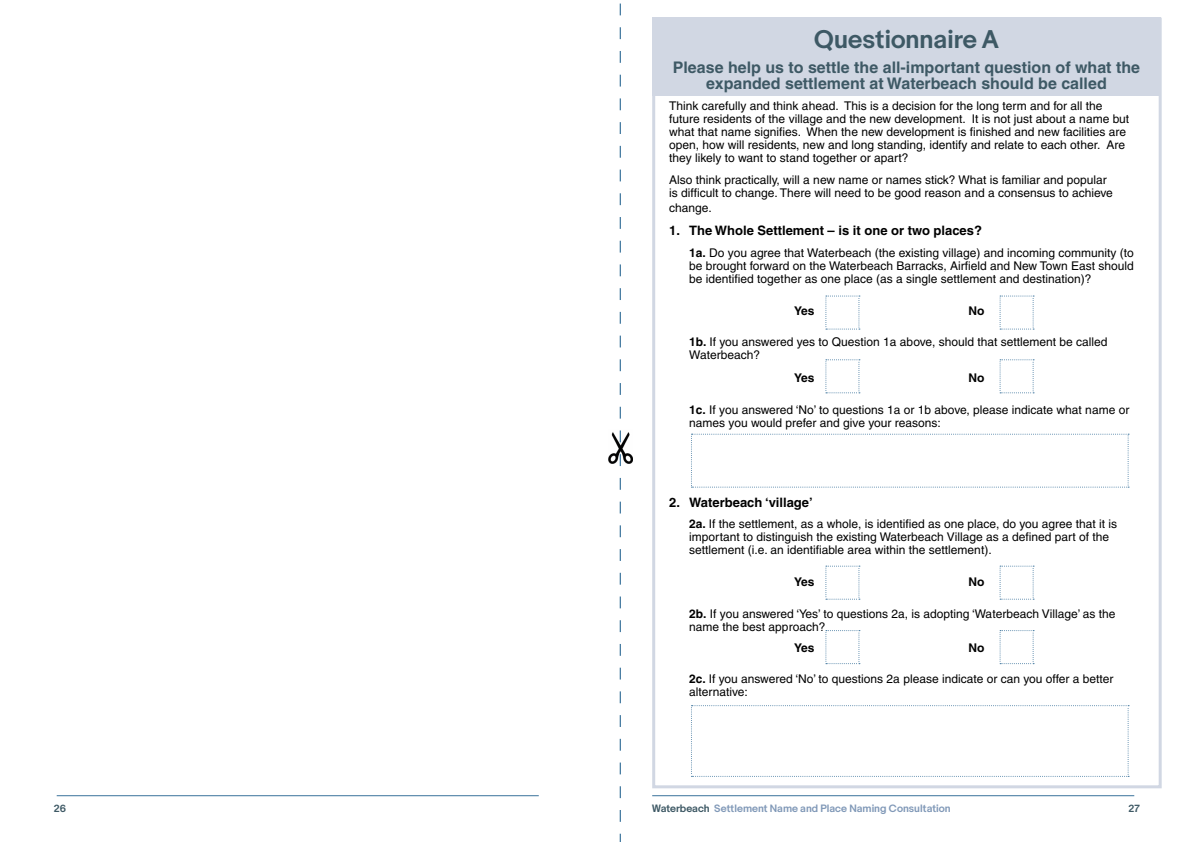
<style>
.page{position:relative;width:1191px;height:842px;background:#fff}
.page>*{position:absolute;margin:0;border:0;box-sizing:border-box;transform-origin:0 0}
.Heading_4{font:600 24px "Capital";color:#3e5965}
.body{font:700 16px/16px "Helvetica";color:#3e5965;text-align:center}
.body-2{font:700 13px "Helvetica";color:#000}
.tab_annex{font:12px/13px "Helvetica";color:#000}
.body-3{font:12px/13px "Helvetica";color:#000}
.tab_annex-2{font:700 12px "Helvetica";color:#000}
.t1{font:600 10px "Capital";color:#8199b8}
.t2{font:600 10px "Capital";color:#3e5965}
.s1{font-weight:700}
.s2{color:#3e5965}
</style>
<div class="page">
<hr style="left:57px;top:795px;width:482px;height:1px;background:#3a729b">
<hr style="left:652px;top:795px;width:482px;height:1px;background:#3a729b">
<svg style="left:619px;top:4px;width:2px;height:838px"></svg>
<img style="left:608px;top:429px;width:24px;height:34px">
<div style="left:652px;top:17px;width:509px;height:79px;background:#d1d7e3"></div>
<svg style="left:825px;top:296px;width:35px;height:34px"></svg>
<svg style="left:999px;top:296px;width:35px;height:34px"></svg>
<svg style="left:691px;top:434px;width:438px;height:54px"></svg>
<svg style="left:825px;top:359px;width:35px;height:34px"></svg>
<svg style="left:999px;top:359px;width:35px;height:34px"></svg>
<svg style="left:825px;top:566px;width:35px;height:34px"></svg>
<svg style="left:999px;top:566px;width:35px;height:34px"></svg>
<svg style="left:825px;top:630px;width:35px;height:34px"></svg>
<svg style="left:999px;top:630px;width:35px;height:34px"></svg>
<svg style="left:691px;top:705px;width:438px;height:72px"></svg>
<p class="Heading_4" style="left:814px;top:25px;width:186px">Questionnaire A</p>
<p class="body" style="left:673px;top:59px;width:469px">Please help us to settle the all-important question of what the expanded settlement at Waterbeach should be called</p>
<p class="body-3" style="left:669px;top:100px;width:461px">Think carefully and think ahead. This is a decision for the long term and for all the future residents of the village and the new development. It is not just about a name but what that name signifies. When the new development is finished and new facilities are open, how will residents, new and long standing, identify and relate to each other. Are they likely to want to stand together or apart?</p>
<p class="body-3" style="left:669px;top:173px;width:445px">Also think practically, will a new name or names stick? What is familiar and popular is difficult to change. There will need to be good reason and a consensus to achieve</p>
<p class="body-3" style="left:669px;top:201px;width:44px">change.</p>
<p class="body-2" style="left:669px;top:223px;width:314px">1. The Whole Settlement – is it one or two places?</p>
<p class="tab_annex" style="left:689px;top:246px;width:446px;text-align:justify"><span class="s1">1a.</span> Do you agree that Waterbeach (the existing village) and incoming community (to be brought forward on the Waterbeach Barracks, Airfield and New Town East should be identified together as one place (as a single settlement and destination)?</p>
<p class="tab_annex-2" style="left:794px;top:303px;width:22px">Yes</p>
<p class="tab_annex-2" style="left:968px;top:303px;width:17px">No</p>
<p class="tab_annex" style="left:689px;top:335px;width:420px"><span class="s1">1b.</span> If you answered yes to Question 1a above, should that settlement be called<br>Waterbeach?</p>
<p class="tab_annex-2" style="left:794px;top:370px;width:22px">Yes</p>
<p class="tab_annex-2" style="left:968px;top:370px;width:17px">No</p>
<p class="tab_annex" style="left:689px;top:403px;width:441px"><span class="s1">1c.</span> If you answered ‘No’ to questions 1a or 1b above, please indicate what name or names you would prefer and give your reasons:</p>
<p class="body-2" style="left:669px;top:494px;width:145px">2. Waterbeach ‘village’</p>
<p class="tab_annex" style="left:689px;top:518px;width:429px"><span class="s1">2a.</span> If the settlement, as a whole, is identified as one place, do you agree that it is important to distinguish the existing Waterbeach Village as a defined part of the settlement (i.e. an identifiable area within the settlement).</p>
<p class="tab_annex-2" style="left:794px;top:574px;width:22px">Yes</p>
<p class="tab_annex-2" style="left:968px;top:574px;width:17px">No</p>
<p class="tab_annex" style="left:689px;top:607px;width:428px"><span class="s1">2b.</span> If you answered ‘Yes’ to questions 2a, is adopting ‘Waterbeach Village’ as the name the best approach?</p>
<p class="tab_annex-2" style="left:794px;top:640px;width:22px">Yes</p>
<p class="tab_annex-2" style="left:968px;top:640px;width:17px">No</p>
<p class="tab_annex" style="left:689px;top:672px;width:426px"><span class="s1">2c.</span> If you answered ‘No’ to questions 2a please indicate or can you offer a better alternative:</p>
<p class="t2" style="left:54px;top:802px;width:14px">26</p>
<p class="t1" style="left:652px;top:802px;width:300px"><span class="s2">Waterbeach</span> Settlement Name and Place Naming Consultation</p>
<p class="t2" style="left:1128px;top:802px;width:13px">27</p>
</div>
